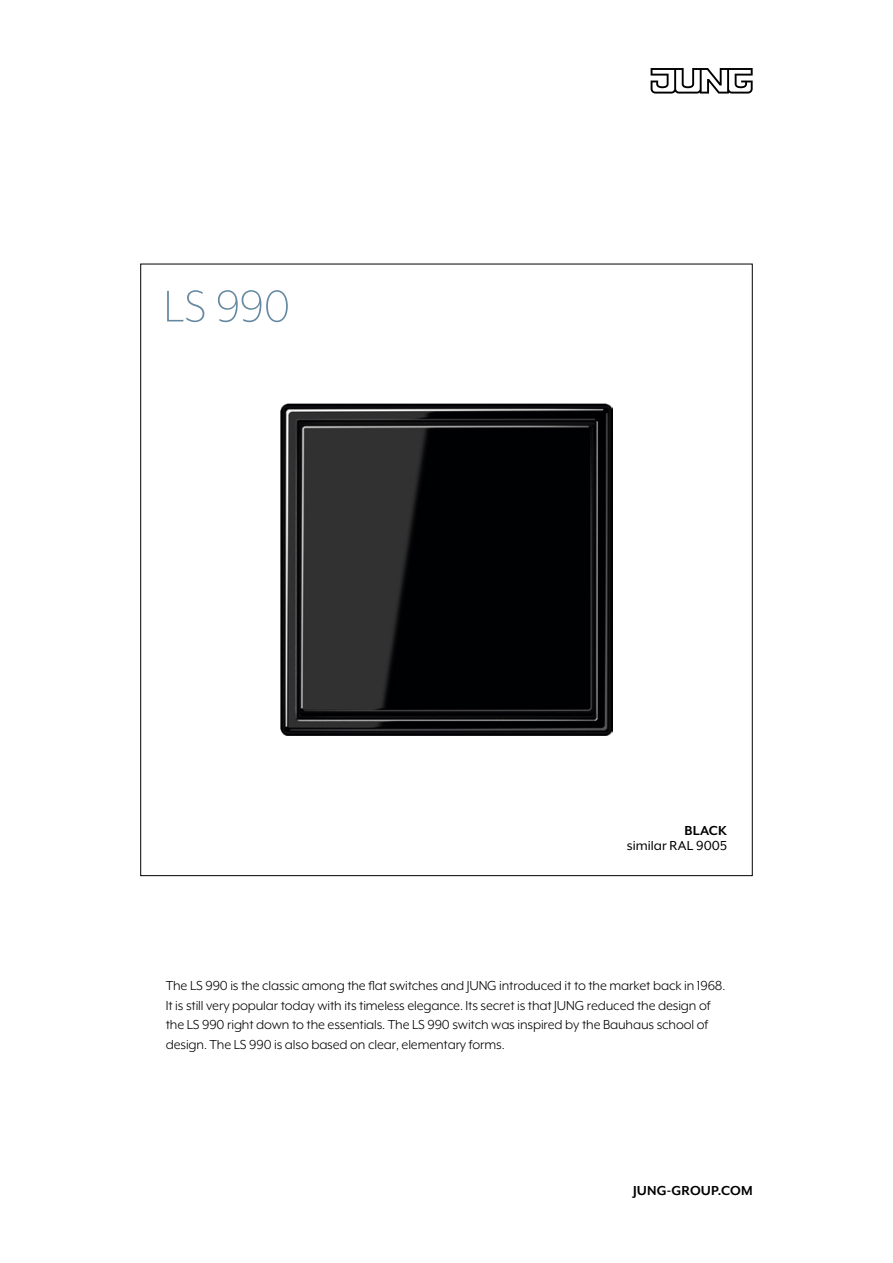
<style>
.page{position:relative;width:893px;height:1263px;background:#fff}
.page>*{position:absolute;margin:0;border:0;box-sizing:border-box;transform-origin:0 0}
.t1{font:300 51px "Mr Eaves XL Mod OT";color:#6588a1}
.t2{font:15px/19.5px "Mr Eaves XL Mod OT";letter-spacing:-.01em;color:#000}
.t3{font:700 15px "Mr Eaves XL Mod OT";letter-spacing:.01em;color:#000}
.t4{font:15px "Mr Eaves XL Mod OT";color:#000}
</style>
<div class="page">
<svg style="left:651px;top:68px;width:102px;height:26px"></svg>
<img style="left:281px;top:404px;width:331px;height:332px">
<h1 class="t1" style="left:164px;top:281px;width:128px">LS 990</h1>
<p class="t3" style="left:684px;top:823px;width:44px">BLACK</p>
<p class="t4" style="left:627px;top:838px;width:102px">similar RAL 9005</p>
<p class="t2" style="left:166px;top:976px;width:561px">The LS 990 is the classic among the flat switches and JUNG introduced it to the market back in 1968.<br>It is still very popular today with its timeless elegance. Its secret is that JUNG reduced the design of the LS 990 right down to the essentials. The LS 990 switch was inspired by the Bauhaus school of design. The LS 990 is also based on clear, elementary forms.</p>
<p class="t3" style="left:633px;top:1183px;width:121px">JUNG-GROUP.COM</p>
</div>
